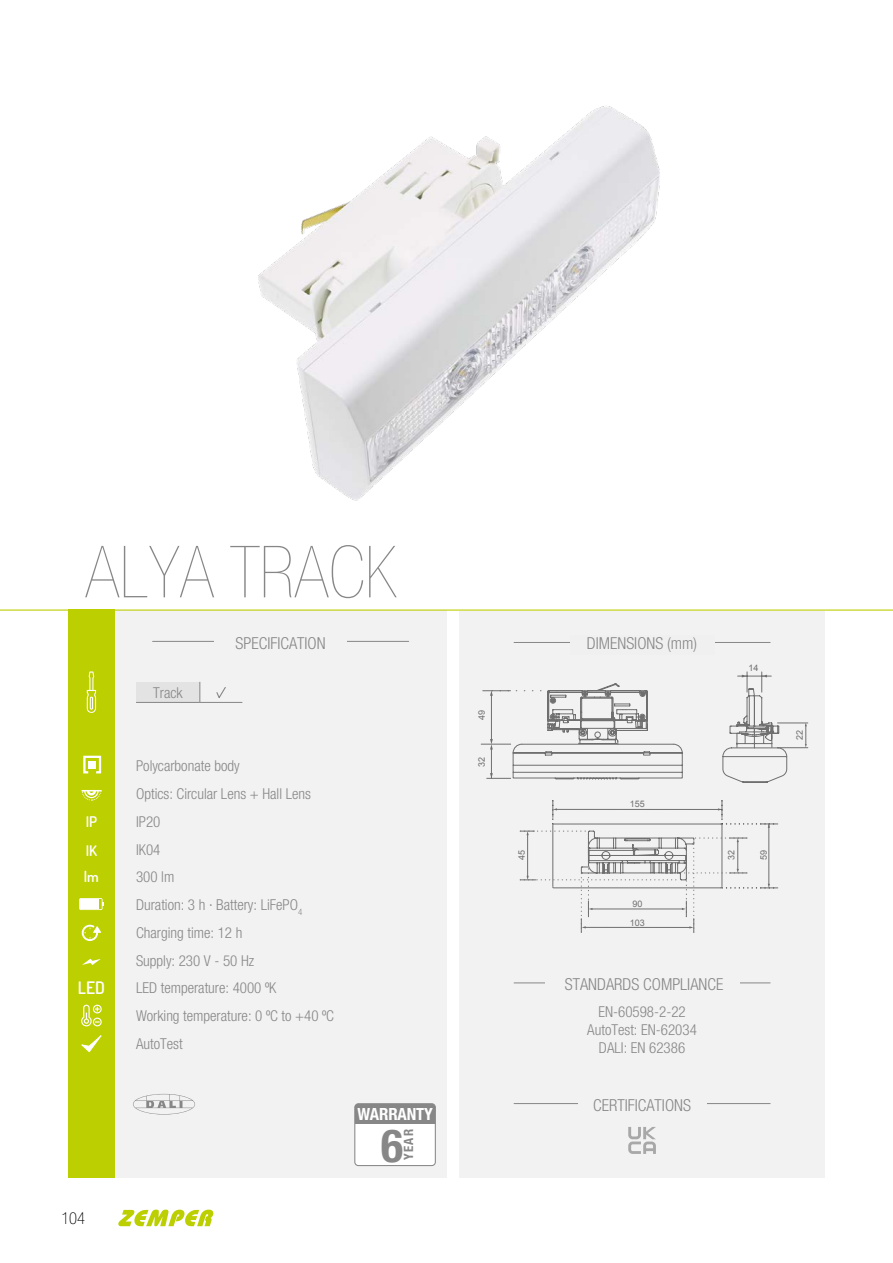
<style>
.page{position:relative;width:893px;height:1263px;background:#fff}
.page>*{position:absolute;margin:0;border:0;box-sizing:border-box;transform-origin:0 0}
.t1{font:72px "Helvetica Neue LT 27 Ult Lt Cn";color:#878787}
.t2{font:45.75px "Helvetica Neue LT 77 Bd Cn";color:#878787}
.t3{font:600 17.25px "Dosis";color:#fff}
.t4{font:16.8px "Helvetica Neue LT 77 Bd Cn";letter-spacing:-.01em;color:#fff}
.t5{font:16.5px "Helvetica Neue LT 47 Lt Cn";color:#878787}
.t6{font:100 condensed 16.5px "Helvetica Neue LT Std";color:#000}
.t7{font:15px/27.8px "Helvetica Neue LT 47 Lt Cn";color:#878787}
.t8{font:600 14.7px/28.5px "Dosis";color:#fff}
.t9{font:12.9px "Helvetica Neue LT 77 Bd Cn";color:#878787}
.t10{font:9px "Arial";color:#706f6f}
</style>
<div class="page">
<svg style="left:118px;top:1209px;width:95px;height:17px"></svg>
<img style="left:258px;top:106px;width:402px;height:395px">
<div style="left:459px;top:611px;width:366px;height:566px;background:#f2f2f2"></div>
<div style="left:115px;top:611px;width:331px;height:567px;background:#f2f2f2"></div>
<div style="left:68px;top:609px;width:47px;height:569px;background:#bccf00"></div>
<hr style="left:153px;top:641px;width:256px;height:1px;background:#878787">
<div style="left:215px;top:635px;width:132px;height:17px;background:#f2f2f2"></div>
<hr style="left:514px;top:982px;width:256px;height:1px;background:#878787">
<div style="left:545px;top:977px;width:194px;height:17px;background:#f2f2f2"></div>
<hr style="left:0;top:609px;width:893px;height:2px;background:#bccf00">
<div style="left:355px;top:1104px;width:80px;height:61px;background:#fff;border-radius:4px"></div>
<div style="left:355px;top:1104px;width:80px;height:20px;background:#878787"></div>
<div style="left:354px;top:1103px;width:82px;height:63px;border:1px solid #878787;border-radius:4px"></div>
<svg style="left:133px;top:1094px;width:62px;height:20px"></svg>
<svg style="left:79px;top:898px;width:25px;height:12px"></svg>
<svg style="left:82px;top:959px;width:19px;height:6px"></svg>
<svg style="left:82px;top:925px;width:19px;height:16px"></svg>
<svg style="left:81px;top:1005px;width:21px;height:48px"></svg>
<svg style="left:83px;top:755px;width:19px;height:19px"></svg>
<div style="left:88px;top:761px;width:8px;height:7px;background:#fff"></div>
<svg style="left:82px;top:790px;width:20px;height:11px"></svg>
<hr style="left:892px;top:903px;width:1px;height:360px;background:#e3e3e3">
<hr style="left:777px;top:747px;width:31px;height:1px;background:#706f6f">
<hr style="left:481px;top:744px;width:30px;height:1px;background:#706f6f">
<hr style="left:777px;top:723px;width:31px;height:1px;background:#706f6f">
<svg style="left:805px;top:723px;width:2px;height:24px"></svg>
<svg style="left:520px;top:800px;width:258px;height:132px"></svg>
<svg style="left:483px;top:683px;width:200px;height:97px"></svg>
<svg style="left:722px;top:672px;width:65px;height:111px"></svg>
<hr style="left:514px;top:642px;width:256px;height:1px;background:#878787">
<div style="left:570px;top:635px;width:144px;height:19px;background:#f0f0f0"></div>
<hr style="left:514px;top:1103px;width:256px;height:1px;background:#878787">
<div style="left:578px;top:1097px;width:129px;height:17px;background:#f2f2f2"></div>
<svg style="left:628px;top:1127px;width:28px;height:27px"></svg>
<div style="left:136px;top:682px;width:64px;height:20px;background:#e3e3e3"></div>
<hr style="left:136px;top:702px;width:64px;height:1px;background:#878787">
<svg style="left:200px;top:682px;width:1px;height:20px"></svg>
<hr style="left:200px;top:702px;width:42px;height:1px;background:#878787">
<svg style="left:216px;top:687px;width:10px;height:11px"></svg>
<svg style="left:87px;top:671px;width:9px;height:42px"></svg>
<h1 class="t1" style="left:85px;top:532px;width:313px">ALYA TRACK</h1>
<p class="t5" style="left:236px;top:633px;width:92px">SPECIFICATION</p>
<p class="t8" style="left:86px;top:807px;width:13px">IP<br>IK</p>
<p class="t8" style="left:84px;top:862px;width:17px">lm</p>
<p class="t3" style="left:78px;top:976px;width:29px">LED</p>
<p class="t6" style="left:61px;top:1209px;width:25px">104</p>
<p class="t7" style="left:153px;top:679px;width:31px">Track</p>
<p class="t7" style="left:136px;top:752px;width:199px">Polycarbonate body<br>Optics: Circular Lens + Hall Lens<br>IP20<br>IK04<br>300 lm<br>Duration: 3 h · Battery: LiFePO<sub>4<br></sub>Charging time: 12 h<br>Supply: 230 V - 50 Hz<br>LED temperature: 4000 ºK<br>Working temperature: 0 ºC to +40 ºC<br>AutoTest</p>
<p class="t4" style="left:357px;top:1104px;width:77px">WARRANTY</p>
<h2 class="t2" style="left:381px;top:1118px;width:23px">6</h2>
<p class="t9" style="left:401px;top:1160px;width:32px;rotate:-90deg">YEAR</p>
<p class="t10" style="left:476px;top:720px;width:12px;rotate:-90deg">49</p>
<p class="t10" style="left:476px;top:766px;width:12px;rotate:-90deg">32</p>
<p class="t5" style="left:587px;top:633px;width:112px">DIMENSIONS (mm)</p>
<p class="t10" style="left:630px;top:798px;width:17px">155</p>
<p class="t10" style="left:749px;top:662px;width:12px">14</p>
<p class="t10" style="left:516px;top:860px;width:12px;rotate:-90deg">45</p>
<p class="t10" style="left:725px;top:860px;width:12px;rotate:-90deg">32</p>
<p class="t10" style="left:758px;top:860px;width:12px;rotate:-90deg">59</p>
<p class="t10" style="left:632px;top:897px;width:12px">90</p>
<p class="t10" style="left:630px;top:917px;width:17px">103</p>
<p class="t5" style="left:565px;top:975px;width:160px">STANDARDS COMPLIANCE</p>
<p class="t7" style="left:587px;top:1003px;width:111px;line-height:18px;text-align:center">EN-60598-2-22<br>AutoTest: EN-62034<br>DALI: EN 62386</p>
<p class="t5" style="left:593px;top:1095px;width:99px">CERTIFICATIONS</p>
<p class="t10" style="left:794px;top:740px;width:12px;rotate:-90deg">22</p>
</div>
